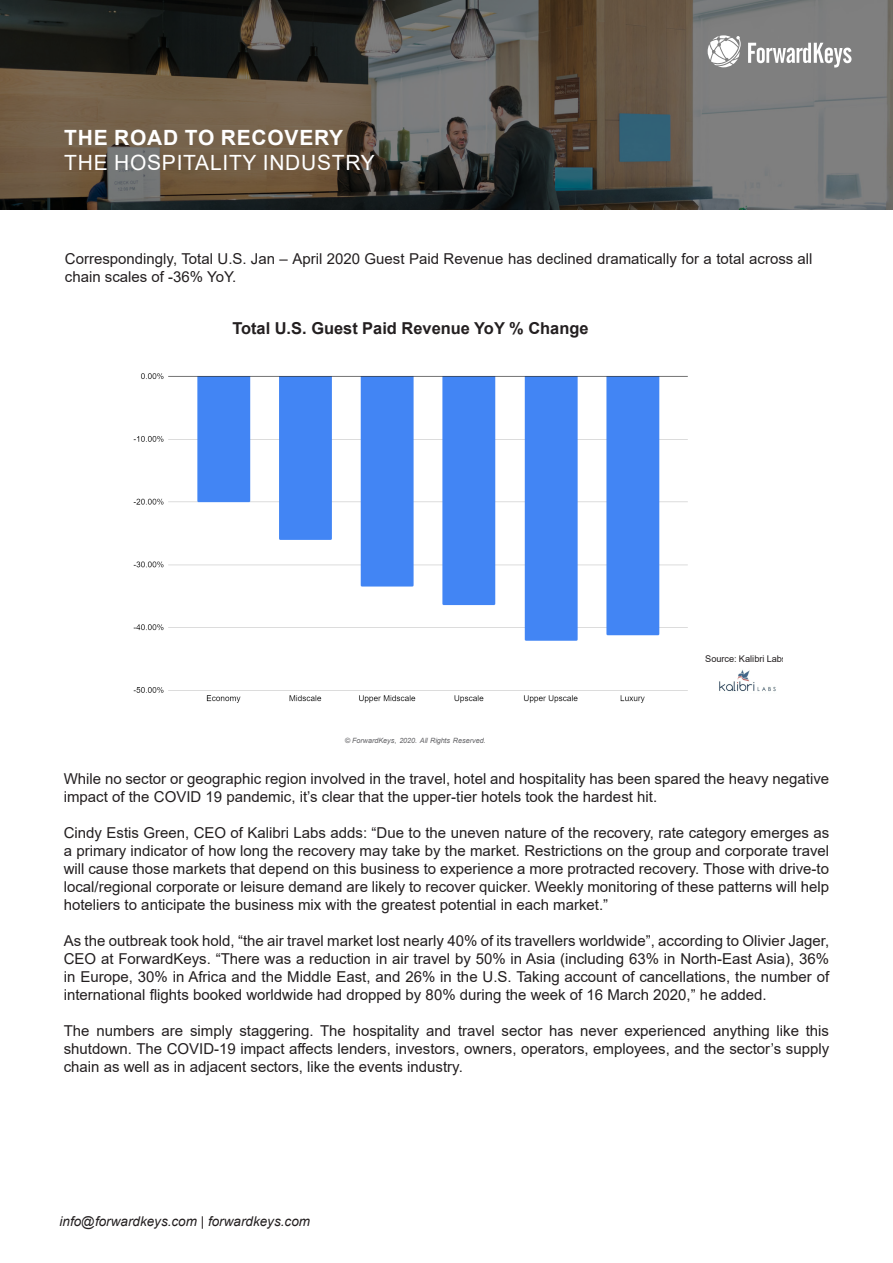
<style>
.page{position:relative;width:893px;height:1263px;background:#fff}
.page>*{position:absolute;margin:0;border:0;box-sizing:border-box;transform-origin:0 0}
.t1{font:21px "Arial";letter-spacing:.035em;color:#fff}
.t2{font:700 21px "Arial";letter-spacing:.035em;color:#fff}
.t3{font:700 16.5px "Arial";color:#231f20}
.t4{font:15px/18px "Arial";color:#231f20;text-align:justify}
.t5{font:italic 13.5px "Arial";color:#231f20}
.t6{font:9.15px "Arial";letter-spacing:-.005em;color:#231f20}
.t7{font:italic 7.2px "Arial";letter-spacing:-.01em;color:#636366}
</style>
<div class="page">
<svg style="left:0;top:0;width:893px;height:210px;background:#58534b"></svg>
<svg style="left:748px;top:43px;width:103px;height:25px"></svg>
<svg style="left:708px;top:35px;width:33px;height:32px"></svg>
<img style="left:133px;top:373px;width:555px;height:330px">
<img style="left:719px;top:669px;width:57px;height:23px">
<p class="t2" style="left:64px;top:123px;width:280px">THE ROAD TO RECOVERY</p>
<p class="t1" style="left:64px;top:148px;width:312px">THE HOSPITALITY INDUSTRY</p>
<p class="t4" style="left:65px;top:249px;width:749px">Correspondingly, Total U.S. Jan – April 2020 Guest Paid Revenue has declined dramatically for a total across all chain scales of -36% YoY.</p>
<p class="t3" style="left:232px;top:317px;width:358px">Total U.S. Guest Paid Revenue YoY % Change</p>
<p class="t7" style="left:345px;top:735px;width:143px">© ForwardKeys, 2020. All Rights Reserved.</p>
<p class="t6" style="left:705px;top:652px;width:83px">Source: Kalibri Labs</p>
<p class="t4" style="left:64px;top:769px;width:767px">While no sector or geographic region involved in the travel, hotel and hospitality has been spared the heavy negative impact of the COVID 19 pandemic, it’s clear that the upper-tier hotels took the hardest hit.</p>
<p class="t4" style="left:64px;top:823px;width:767px">Cindy Estis Green, CEO of Kalibri Labs adds: “Due to the uneven nature of the recovery, rate category emerges as a primary indicator of how long the recovery may take by the market. Restrictions on the group and corporate travel will cause those markets that depend on this business to experience a more protracted recovery. Those with drive-to local/regional corporate or leisure demand are likely to recover quicker. Weekly monitoring of these patterns will help hoteliers to anticipate the business mix with the greatest potential in each market.”</p>
<p class="t4" style="left:64px;top:931px;width:767px">As the outbreak took hold, “the air travel market lost nearly 40% of its travellers worldwide”, according to Olivier Jager, CEO at ForwardKeys. “There was a reduction in air travel by 50% in Asia (including 63% in North-East Asia), 36% in Europe, 30% in Africa and the Middle East, and 26% in the U.S. Taking account of cancellations, the number of international flights booked worldwide had dropped by 80% during the week of 16 March 2020,” he added.</p>
<p class="t4" style="left:64px;top:1021px;width:767px">The numbers are simply staggering. The hospitality and travel sector has never experienced anything like this shutdown. The COVID-19 impact affects lenders, investors, owners, operators, employees, and the sector’s supply chain as well as in adjacent sectors, like the events industry.</p>
<p class="t5" style="left:60px;top:1212px;width:252px">info@forwardkeys.com | forwardkeys.com</p>
</div>
